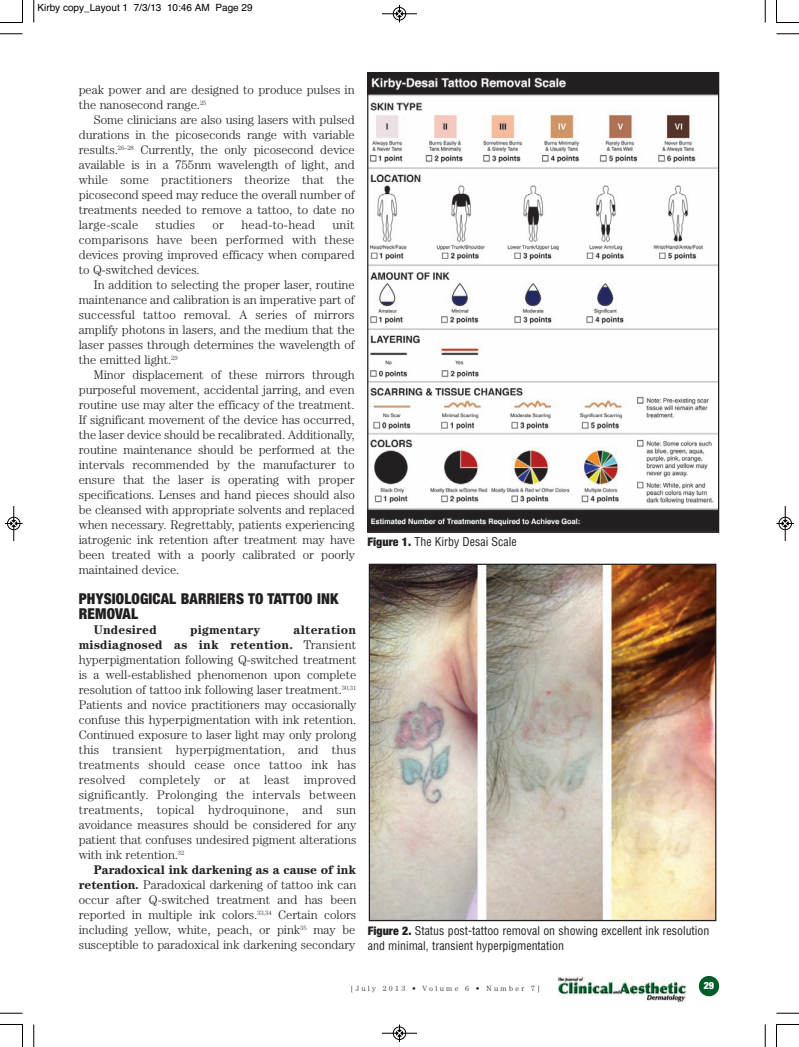
<style>
.page{position:relative;width:799px;height:1047px;background:#fff}
.page>*{position:absolute;margin:0;border:0;box-sizing:border-box;transform-origin:0 0}
.t1{font:900 condensed 15px/15px "Helvetica Neue LT Std";letter-spacing:.01em;color:#231f20}
.t2{font:300 12.5px/15px "Century Std";letter-spacing:-.005em;color:#231f20;text-align:justify}
.t3{font:300 12.5px "Century Std";letter-spacing:.015em;color:#231f20}
.t4{font:700 12.5px "Century Std";letter-spacing:.015em;color:#231f20}
.t5{font:condensed 11.88px/15px "Helvetica";color:#231f20}
.t6{font:10px "Helvetica";color:#000}
.t7{font:900 condensed 10px "Helvetica Neue LT Std";color:#fff}
.t8{font:300 7.5px "Century Std";letter-spacing:.31em;color:#231f20}
.s1{font-weight:700}
.s2{font-family:"Helvetica Neue LT Std";font-weight:900}
</style>
<div class="page">
<div style="left:699px;top:975px;width:20px;height:21px;background:#005d28;border-radius:50%"></div>
<img style="left:557px;top:976px;width:129px;height:26px">
<img style="left:369px;top:74px;width:348px;height:456px">
<img style="left:371px;top:565px;width:343px;height:354px">
<div style="left:369px;top:563px;width:347px;height:358px;border:1px solid #231f20"></div>
<svg style="left:33px;top:0;width:2px;height:22px"></svg>
<svg style="left:0;top:33px;width:22px;height:2px"></svg>
<svg style="left:765px;top:0;width:1px;height:22px"></svg>
<svg style="left:776px;top:33px;width:23px;height:2px"></svg>
<svg style="left:33px;top:1024px;width:2px;height:22px"></svg>
<svg style="left:0;top:1012px;width:22px;height:1px"></svg>
<svg style="left:765px;top:1024px;width:1px;height:22px"></svg>
<svg style="left:776px;top:1012px;width:23px;height:1px"></svg>
<svg style="left:0;top:0;width:23px;height:23px"></svg>
<svg style="left:776px;top:0;width:23px;height:23px"></svg>
<svg style="left:0;top:1024px;width:23px;height:22px"></svg>
<svg style="left:776px;top:1024px;width:23px;height:22px"></svg>
<hr style="left:382px;top:14px;width:35px;height:1px;background:#000">
<div style="left:393px;top:7px;width:13px;height:13px;border:1px solid #000;border-radius:50%"></div>
<svg style="left:396px;top:5px;width:7px;height:17px"></svg>
<hr style="left:382px;top:1032px;width:35px;height:1px;background:#000">
<div style="left:393px;top:1026px;width:13px;height:13px;border:1px solid #000;border-radius:50%"></div>
<svg style="left:396px;top:1024px;width:7px;height:17px"></svg>
<div style="left:7px;top:516px;width:13px;height:14px;border:1px solid #fff;border-radius:50%"></div>
<hr style="left:14px;top:506px;width:1px;height:35px;background:#000">
<div style="left:7px;top:517px;width:13px;height:13px;border:1px solid #000;border-radius:50%"></div>
<svg style="left:5px;top:520px;width:17px;height:6px"></svg>
<div style="left:778px;top:516px;width:14px;height:14px;border:1px solid #fff;border-radius:50%"></div>
<hr style="left:785px;top:506px;width:1px;height:35px;background:#000">
<div style="left:779px;top:517px;width:12px;height:13px;border:1px solid #000;border-radius:50%"></div>
<svg style="left:776px;top:520px;width:18px;height:6px"></svg>
<p class="t6" style="left:38px;top:2px;width:217px">Kirby copy_Layout 1 7/3/13 10:46 AM Page 29</p>
<p class="t2" style="left:79px;top:83px;width:277px">peak power and are designed to produce pulses in the nanosecond range.<sup>25</sup></p>
<p class="t2" style="left:79px;top:113px;width:277px;text-indent:15px">Some clinicians are also using lasers with pulsed durations in the picoseconds range with variable results.<sup>26–28</sup> Currently, the only picosecond device available is in a 755nm wavelength of light, and while some practitioners theorize that the picosecond speed may reduce the overall number of treatments needed to remove a tattoo, to date no large-scale</p>
<p class="t3" style="left:156px;top:220px;width:41px">studies</p>
<p class="t2" style="left:213px;top:218px;width:13px">or</p>
<p class="t3" style="left:241px;top:220px;width:75px">head-to-head</p>
<p class="t2" style="left:79px;top:218px;width:277px;text-indent:254px">unit comparisons have been performed with these devices proving improved efficacy when compared to Q-switched devices.</p>
<p class="t2" style="left:79px;top:278px;width:277px;text-indent:15px">In addition to selecting the proper laser, routine maintenance and calibration is an imperative part of successful tattoo removal. A series of mirrors amplify photons in lasers, and the medium that the laser passes through determines the wavelength of the emitted light.<sup>29</sup></p>
<p class="t2" style="left:79px;top:368px;width:278px;text-indent:15px">Minor displacement of these mirrors through purposeful movement, accidental jarring, and even routine use may alter the efficacy of the treatment.<br>If significant movement of the device has occurred, the laser device should be recalibrated. Additionally, routine maintenance should be performed at the intervals recommended by the manufacturer to ensure that the laser is operating with proper specifications. Lenses and hand pieces should also be cleansed with appropriate solvents and replaced when necessary. Regrettably, patients experiencing iatrogenic ink retention after treatment may have been treated with a poorly calibrated or poorly maintained device.</p>
<p class="t1" style="left:79px;top:592px;width:261px">PHYSIOLOGICAL BARRIERS TO TATTOO INK<br>REMOVAL</p>
<p class="t4" style="left:94px;top:625px;width:65px">Undesired</p>
<p class="t4" style="left:190px;top:625px;width:72px">pigmentary</p>
<p class="t2" style="left:79px;top:623px;width:279px;text-indent:215px"><span class="s1">alteration misdiagnosed as ink retention.</span> Transient hyperpigmentation following Q-switched treatment is a well-established phenomenon upon complete resolution of tattoo ink following laser treatment.<sup>30,31<br></sup>Patients and novice practitioners may occasionally confuse this hyperpigmentation with ink retention.<br>Continued exposure to laser light may only prolong this transient hyperpigmentation, and thus treatments should cease once tattoo ink has resolved completely or at least improved significantly. Prolonging the intervals between treatments, topical hydroquinone, and sun avoidance measures should be considered for any patient that confuses undesired pigment alterations with ink retention.<sup>32</sup></p>
<p class="t2" style="left:79px;top:863px;width:279px;text-indent:15px"><span class="s1">Paradoxical ink darkening as a cause of ink retention.</span> Paradoxical darkening of tattoo ink can occur after Q-switched treatment and has been reported in multiple ink colors.<sup>33,34</sup> Certain colors including yellow, white, peach, or pink<sup>35</sup> may be susceptible to paradoxical ink darkening secondary</p>
<p class="t5" style="left:367px;top:534px;width:151px"><span class="s2">Figure 1.</span> The Kirby Desai Scale</p>
<p class="t5" style="left:368px;top:922px;width:343px"><span class="s2">Figure 2.</span> Status post-tattoo removal on showing excellent ink resolution and minimal, transient hyperpigmentation</p>
<p class="t8" style="left:351px;top:985px;width:190px">[July 2013 • Volume 6 • Number 7]</p>
<p class="t7" style="left:704px;top:981px;width:12px">29</p>
</div>
